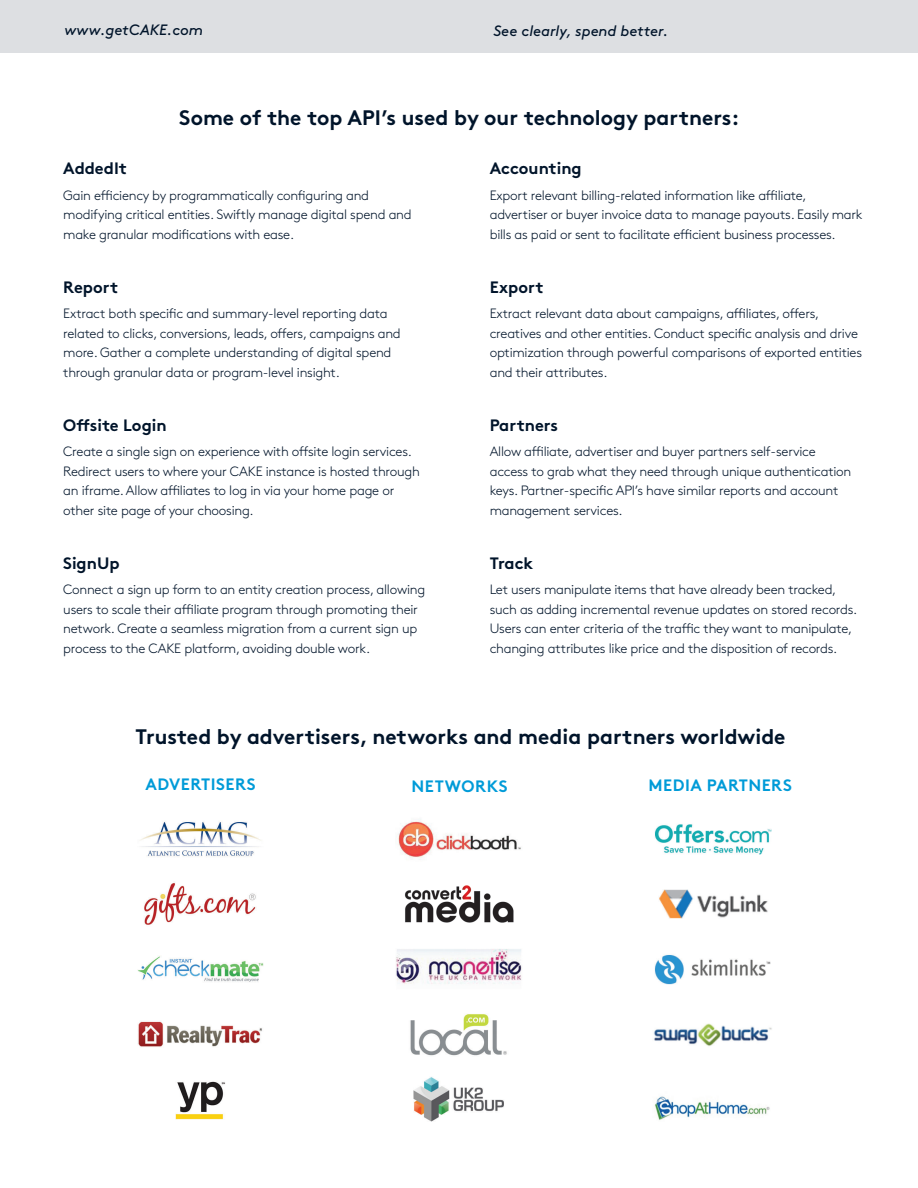
<style>
.page{position:relative;width:918px;height:1188px;background:#fff}
.page>*{position:absolute;margin:0;border:0;box-sizing:border-box;transform-origin:0 0}
.Feature_Blurb_Header{font:700 21px "Brown";color:#00142a}
.Feature_Blurb_Header-2{font:700 16.5px "Brown";color:#00142a}
.Feature_Blurb_Text{font:700 16.5px "Brown";letter-spacing:.03em;color:#009bd8}
.Feature_Blurb_Header-3{font:italic 15px "Brown";color:#00142a}
.Feature_Blurb_Text-2{font:300 13.5px/19.5px "Brown";letter-spacing:-.02em;color:#00142a}
</style>
<div class="page">
<div style="left:0;top:0;width:918px;height:52px;background:#dddfe2"></div>
<img style="left:655px;top:824px;width:117px;height:31px">
<img style="left:659px;top:889px;width:109px;height:30px">
<img style="left:654px;top:954px;width:117px;height:31px">
<img style="left:653px;top:1023px;width:119px;height:23px">
<img style="left:654px;top:1096px;width:116px;height:24px">
<img style="left:140px;top:821px;width:121px;height:36px">
<img style="left:398px;top:819px;width:123px;height:41px">
<img style="left:144px;top:883px;width:112px;height:42px">
<img style="left:405px;top:885px;width:109px;height:38px">
<img style="left:138px;top:956px;width:126px;height:26px">
<img style="left:396px;top:949px;width:126px;height:35px">
<img style="left:138px;top:1021px;width:124px;height:26px">
<img style="left:410px;top:1014px;width:97px;height:42px">
<img style="left:175px;top:1081px;width:50px;height:39px">
<img style="left:413px;top:1077px;width:91px;height:45px">
<p class="Feature_Blurb_Header-3" style="left:64px;top:18px;width:140px">www.getCAKE.com</p>
<p class="Feature_Blurb_Header-3" style="left:494px;top:19px;width:176px">See clearly, spend better.</p>
<p class="Feature_Blurb_Header" style="left:179px;top:100px;width:562px">Some of the top API’s used by our technology partners:</p>
<p class="Feature_Blurb_Header-2" style="left:63px;top:155px;width:65px">AddedIt</p>
<p class="Feature_Blurb_Text-2" style="left:63px;top:184px;width:350px">Gain efficiency by programmatically configuring and modifying critical entities. Swiftly manage digital spend and make granular modifications with ease.</p>
<p class="Feature_Blurb_Header-2" style="left:63px;top:274px;width:56px">Report</p>
<p class="Feature_Blurb_Text-2" style="left:63px;top:303px;width:339px">Extract both specific and summary-level reporting data related to clicks, conversions, leads, offers, campaigns and more. Gather a complete understanding of digital spend through granular data or program-level insight.</p>
<p class="Feature_Blurb_Header-2" style="left:63px;top:412px;width:105px">Offsite Login</p>
<p class="Feature_Blurb_Text-2" style="left:63px;top:441px;width:358px">Create a single sign on experience with offsite login services.<br>Redirect users to where your CAKE instance is hosted through an iframe. Allow affiliates to log in via your home page or other site page of your choosing.</p>
<p class="Feature_Blurb_Header-2" style="left:63px;top:550px;width:58px">SignUp</p>
<p class="Feature_Blurb_Text-2" style="left:63px;top:579px;width:363px">Connect a sign up form to an entity creation process, allowing users to scale their affiliate program through promoting their network. Create a seamless migration from a current sign up process to the CAKE platform, avoiding double work.</p>
<p class="Feature_Blurb_Header-2" style="left:490px;top:155px;width:94px">Accounting</p>
<p class="Feature_Blurb_Text-2" style="left:490px;top:184px;width:374px">Export relevant billing-related information like affiliate, advertiser or buyer invoice data to manage payouts. Easily mark bills as paid or sent to facilitate efficient business processes.</p>
<p class="Feature_Blurb_Header-2" style="left:490px;top:274px;width:55px">Export</p>
<p class="Feature_Blurb_Text-2" style="left:490px;top:303px;width:374px">Extract relevant data about campaigns, affiliates, offers, creatives and other entities. Conduct specific analysis and drive optimization through powerful comparisons of exported entities and their attributes.</p>
<p class="Feature_Blurb_Header-2" style="left:490px;top:412px;width:70px">Partners</p>
<p class="Feature_Blurb_Text-2" style="left:490px;top:441px;width:363px">Allow affiliate, advertiser and buyer partners self-service access to grab what they need through unique authentication keys. Partner-specific API’s have similar reports and account management services.</p>
<p class="Feature_Blurb_Header-2" style="left:490px;top:550px;width:45px">Track</p>
<p class="Feature_Blurb_Text-2" style="left:490px;top:579px;width:369px">Let users manipulate items that have already been tracked, such as adding incremental revenue updates on stored records.<br>Users can enter criteria of the traffic they want to manipulate, changing attributes like price and the disposition of records.</p>
<p class="Feature_Blurb_Header" style="left:136px;top:719px;width:651px">Trusted by advertisers, networks and media partners worldwide</p>
<p class="Feature_Blurb_Text" style="left:146px;top:771px;width:112px">ADVERTISERS</p>
<p class="Feature_Blurb_Text" style="left:412px;top:773px;width:98px">NETWORKS</p>
<p class="Feature_Blurb_Text" style="left:649px;top:772px;width:145px">MEDIA PARTNERS</p>
</div>
